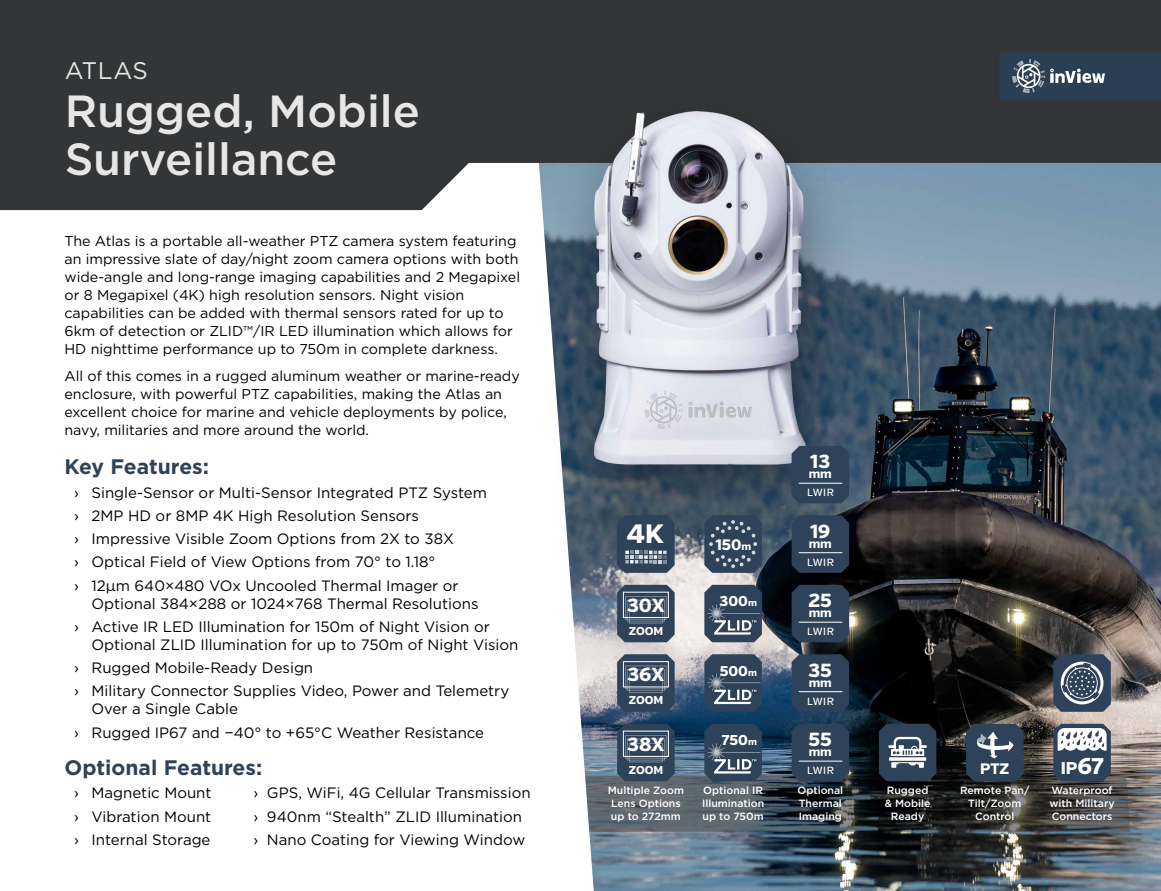
<style>
.page{position:relative;width:1161px;height:891px;background:#fff}
.page>*{position:absolute;margin:0;border:0;box-sizing:border-box;transform-origin:0 0}
.t1{font:500 45px/48px "Gotham";color:#fff}
.t2{font:800 26.55px "Verb";color:#fff}
.t3{font:24px "Gotham";letter-spacing:.02em;color:#fff}
.t4{font:700 21px "Gotham";color:#2e4259}
.t5{font:800 18.9px "Verb";color:#fff}
.t6{font:800 17.1px "Verb";color:#fff}
.t7{font:800 15.15px "Verb";color:#fff}
.t8{font:15px/23.2px "Gotham";color:#000}
.t9{font:14.25px/18px "Gotham";color:#000}
.t10{font:800 14.25px "Verb";color:#fff}
.t11{font:800 12.3px "Verb";color:#fff}
.t12{font:800 11.4px "Verb";color:#fff}
.t13{font:500 10.5px/13.2px "Gotham";color:#fff;text-align:center}
.t14{font:500 10.5px "Verb";letter-spacing:.05em;color:#fff}
.s1{font-size:10.5px}
.s2{font-size:9.45px}
.s3{font-size:22.8px}
</style>
<div class="page">
<img style="left:542px;top:210px;width:619px;height:681px">
<svg style="left:0;top:0;width:1161px;height:210px;background:#3c4043"></svg>
<div style="left:544px;top:82px;width:318px;height:463px;background:#000;opacity:.37"></div>
<img style="left:578px;top:93px;width:241px;height:384px">
<div style="left:792px;top:585px;width:57px;height:57px;background:#2e4259"></div>
<hr style="left:799px;top:622px;width:43px;height:1px;background:#fff">
<div style="left:792px;top:654px;width:57px;height:58px;background:#2e4259"></div>
<hr style="left:799px;top:691px;width:43px;height:1px;background:#fff">
<svg style="left:792px;top:515px;width:57px;height:58px;background:#2d4057"></svg>
<hr style="left:799px;top:552px;width:43px;height:1px;background:#fff">
<div style="left:792px;top:446px;width:57px;height:57px;background:#2e4259"></div>
<hr style="left:799px;top:483px;width:43px;height:1px;background:#fff">
<svg style="left:1053px;top:654px;width:58px;height:58px;background:#526173"></svg>
<svg style="left:617px;top:654px;width:58px;height:58px;background:#3c4f64"></svg>
<div style="left:623px;top:661px;width:46px;height:26px;border:1px solid #fff"></div>
<svg style="left:617px;top:585px;width:58px;height:57px;background:#3e5065"></svg>
<div style="left:623px;top:592px;width:46px;height:26px;border:1px solid #fff"></div>
<svg style="left:617px;top:515px;width:58px;height:58px;background:#415367"></svg>
<svg style="left:704px;top:654px;width:58px;height:58px;background:#45576c"></svg>
<svg style="left:704px;top:585px;width:58px;height:57px;background:#485a6d"></svg>
<svg style="left:704px;top:515px;width:58px;height:58px;background:#3e5165"></svg>
<img style="left:585px;top:724px;width:545px;height:108px">
<div style="left:623px;top:731px;width:46px;height:26px;border:1px solid #fff"></div>
<div style="left:999px;top:53px;width:162px;height:46px;background:#2a3e54"></div>
<img style="left:1012px;top:59px;width:93px;height:33px">
<h3 class="t3" style="left:64px;top:55px;width:85px">ATLAS</h3>
<h1 class="t1" style="left:64px;top:87px;width:357px">Rugged, Mobile<br>Surveillance</h1>
<p class="t9" style="left:64px;top:232px;width:457px">The Atlas is a portable all-weather PTZ camera system featuring an impressive slate of day/night zoom camera options with both wide-angle and long-range imaging capabilities and 2 Megapixel or 8 Megapixel (4K) high resolution sensors. Night vision capabilities can be added with thermal sensors rated for up to 6km of detection or ZLID™/IR LED illumination which allows for HD nighttime performance up to 750m in complete darkness.</p>
<p class="t9" style="left:64px;top:367px;width:457px">All of this comes in a rugged aluminum weather or marine-ready enclosure, with powerful PTZ capabilities, making the Atlas an excellent choice for marine and vehicle deployments by police, navy, militaries and more around the world.</p>
<h3 class="t4" style="left:64px;top:453px;width:146px">Key Features:</h3>
<p class="t8" style="left:74px;top:480px;width:414px">› Single-Sensor or Multi-Sensor Integrated PTZ System › 2MP HD or 8MP 4K High Resolution Sensors<br>› Impressive Visible Zoom Options from 2X to 38X<br>› Optical Field of View Options from 70° to 1.18°<br>› 12μm 640×480 VOx Uncooled Thermal Imager or</p>
<p class="t8" style="left:74px;top:591px;width:417px;text-align:center">Optional 384×288 or 1024×768 Thermal Resolutions<br>› Active IR LED Illumination for 150m of Night Vision or</p>
<p class="t8" style="left:74px;top:633px;width:446px;text-indent:17px">Optional ZLID Illumination for up to 750m of Night Vision › Rugged Mobile-Ready Design<br>› Military Connector Supplies Video, Power and Telemetry</p>
<p class="t8" style="left:74px;top:697px;width:412px;text-indent:17px">Over a Single Cable<br>› Rugged IP67 and −40° to +65°C Weather Resistance</p>
<h3 class="t4" style="left:64px;top:754px;width:199px">Optional Features:</h3>
<p class="t8" style="left:74px;top:781px;width:139px">› Magnetic Mount</p>
<p class="t8" style="left:253px;top:781px;width:279px">› GPS, WiFi, 4G Cellular Transmission</p>
<p class="t8" style="left:74px;top:804px;width:139px">› Vibration Mount</p>
<p class="t8" style="left:253px;top:804px;width:270px">› 940nm “Stealth” ZLID Illumination</p>
<p class="t8" style="left:74px;top:828px;width:138px">› Internal Storage</p>
<p class="t8" style="left:253px;top:828px;width:273px">› Nano Coating for Viewing Window</p>
<p class="t5" style="left:810px;top:450px;width:21px">13</p>
<p class="t11" style="left:809px;top:466px;width:25px">mm</p>
<p class="t14" style="left:807px;top:486px;width:28px">LWIR</p>
<h2 class="t2" style="left:627px;top:518px;width:39px">4K</h2>
<p class="t7" style="left:715px;top:535px;width:38px">150<span class="s1">m</span></p>
<p class="t5" style="left:810px;top:520px;width:22px">19</p>
<p class="t11" style="left:809px;top:536px;width:25px">mm</p>
<p class="t14" style="left:807px;top:556px;width:28px">LWIR</p>
<p class="t5" style="left:627px;top:594px;width:39px">30X</p>
<p class="t10" style="left:720px;top:593px;width:39px">300<span class="s2">m</span></p>
<p class="t5" style="left:809px;top:589px;width:25px">25</p>
<p class="t11" style="left:809px;top:605px;width:25px">mm</p>
<p class="t12" style="left:629px;top:624px;width:36px">ZOOM</p>
<p class="t14" style="left:807px;top:625px;width:28px">LWIR</p>
<p class="t5" style="left:627px;top:663px;width:38px">36X</p>
<p class="t10" style="left:720px;top:662px;width:39px">500<span class="s2">m</span></p>
<p class="t5" style="left:809px;top:659px;width:25px">35</p>
<p class="t11" style="left:809px;top:675px;width:25px">mm</p>
<p class="t12" style="left:629px;top:693px;width:36px">ZOOM</p>
<p class="t14" style="left:807px;top:695px;width:28px">LWIR</p>
<p class="t5" style="left:627px;top:733px;width:39px">38X</p>
<p class="t13" style="left:608px;top:784px;width:78px">Multiple Zoom<br>Lens Options up to 272mm</p>
<p class="t12" style="left:629px;top:763px;width:36px">ZOOM</p>
<p class="t5" style="left:809px;top:728px;width:25px">55</p>
<p class="t11" style="left:809px;top:744px;width:25px">mm</p>
<p class="t13" style="left:797px;top:784px;width:47px;text-align:left">Optional<br>Thermal<br>Imaging</p>
<p class="t10" style="left:722px;top:732px;width:37px">750<span class="s2">m</span></p>
<p class="t14" style="left:807px;top:764px;width:28px">LWIR</p>
<p class="t13" style="left:702px;top:784px;width:64px;text-align:justify">Optional IR Illumination up to 750m</p>
<p class="t13" style="left:885px;top:784px;width:47px">Rugged &amp; Mobile<br>Ready</p>
<p class="t7" style="left:980px;top:759px;width:31px">PTZ</p>
<p class="t13" style="left:960px;top:784px;width:71px">Remote Pan/<br>Tilt/Zoom<br>Control</p>
<p class="t6" style="left:1061px;top:757px;width:45px">IP<span class="s3">67</span></p>
<p class="t13" style="left:1049px;top:784px;width:67px;text-align:left">Waterproof with Military<br>Connectors</p>
</div>
